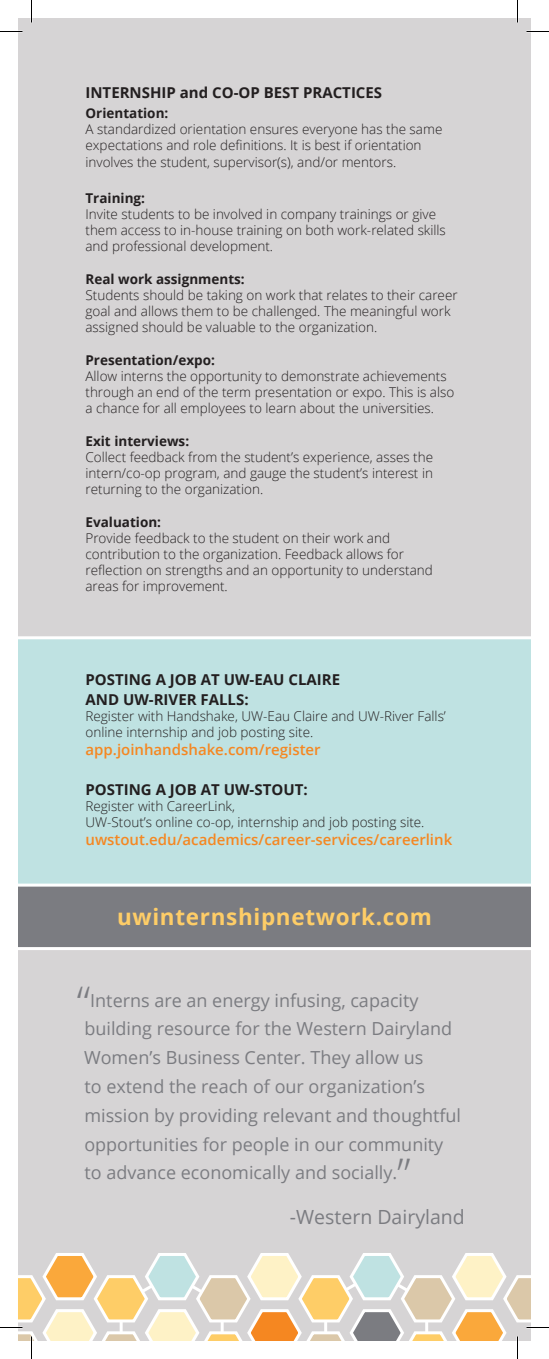
<style>
.page{position:relative;width:549px;height:1359px;background:#fff}
.page>*{position:absolute;margin:0;border:0;box-sizing:border-box;transform-origin:0 0}
.t1{font:300 45px "Open Sans";color:#7b7c81}
.t2{font:700 22.5px "Open Sans";letter-spacing:.03em;color:#fecd67}
.t3{font:19.5px "Open Sans";color:#7b7c81}
.t4{font:18px/28.8px "Open Sans";color:#7b7c81}
.t5{font:700 15px/19.8px "Open Sans";color:#231f20}
.t6{font:600 15px "Open Sans";color:#f58721}
.t7{font:300 13.5px/16.2px "Open Sans";color:#231f20}
.t8{font:700 13.5px "Open Sans";color:#231f20}
</style>
<div class="page">
<div style="left:18px;top:18px;width:513px;height:1233px;background:#d6d4d5"></div>
<div style="left:18px;top:636px;width:513px;height:248px;background:#bfe2e2"></div>
<svg style="left:18px;top:884px;width:513px;height:66px"></svg>
<svg style="left:0;top:31px;width:22px;height:1px"></svg>
<svg style="left:526px;top:31px;width:23px;height:1px"></svg>
<svg style="left:31px;top:0;width:1px;height:22px"></svg>
<svg style="left:517px;top:0;width:1px;height:22px"></svg>
<svg style="left:0;top:1251px;width:549px;height:108px"></svg>
<p class="t5" style="left:86px;top:82px;width:298px">INTERNSHIP and CO-OP BEST PRACTICES</p>
<p class="t8" style="left:86px;top:103px;width:84px">Orientation:</p>
<p class="t7" style="left:86px;top:121px;width:358px">A standardized orientation ensures everyone has the same expectations and role definitions. It is best if orientation involves the student, supervisor(s), and/or mentors.</p>
<p class="t8" style="left:86px;top:188px;width:61px">Training:</p>
<p class="t7" style="left:86px;top:205px;width:362px">Invite students to be involved in company trainings or give them access to in-house training on both work-related skills and professional development.</p>
<p class="t8" style="left:86px;top:269px;width:161px">Real work assignments:</p>
<p class="t7" style="left:86px;top:286px;width:374px">Students should be taking on work that relates to their career goal and allows them to be challenged. The meaningful work assigned should be valuable to the organization.</p>
<p class="t8" style="left:86px;top:350px;width:131px">Presentation/expo:</p>
<p class="t7" style="left:86px;top:367px;width:370px">Allow interns the opportunity to demonstrate achievements through an end of the term presentation or expo. This is also a chance for all employees to learn about the universities.</p>
<p class="t8" style="left:86px;top:431px;width:105px">Exit interviews:</p>
<p class="t7" style="left:86px;top:448px;width:349px;text-align:justify">Collect feedback from the student’s experience, asses the intern/co-op program, and gauge the student’s interest in returning to the organization.</p>
<p class="t8" style="left:86px;top:512px;width:77px">Evaluation:</p>
<p class="t7" style="left:86px;top:529px;width:349px">Provide feedback to the student on their work and contribution to the organization. Feedback allows for reflection on strengths and an opportunity to understand areas for improvement.</p>
<p class="t5" style="left:86px;top:669px;width:256px">POSTING A JOB AT UW-EAU CLAIRE<br>AND UW-RIVER FALLS:</p>
<p class="t7" style="left:86px;top:708px;width:362px">Register with Handshake, UW-Eau Claire and UW-River Falls’ online internship and job posting site.</p>
<p class="t6" style="left:86px;top:739px;width:237px">app.joinhandshake.com/register</p>
<p class="t5" style="left:86px;top:779px;width:224px">POSTING A JOB AT UW-STOUT:</p>
<p class="t7" style="left:86px;top:798px;width:341px">Register with CareerLink,<br>UW-Stout’s online co-op, internship and job posting site.</p>
<p class="t6" style="left:86px;top:829px;width:368px">uwstout.edu/academics/career-services/careerlink</p>
<h2 class="t2" style="left:117px;top:901px;width:316px">uwinternshipnetwork.com</h2>
<h1 class="t1" style="left:77px;top:971px;width:15px">“</h1>
<p class="t4" style="left:84px;top:985px;width:379px;text-indent:6px">Interns are an energy infusing, capacity building resource for the Western Dairyland Women’s Business Center. They allow us<br>to extend the reach of our organization’s mission by providing relevant and thoughtful opportunities for people in our community to advance economically and socially.</p>
<h1 class="t1" style="left:397px;top:1144px;width:15px">”</h1>
<h3 class="t3" style="left:290px;top:1203px;width:176px">-Western Dairyland</h3>
</div>
